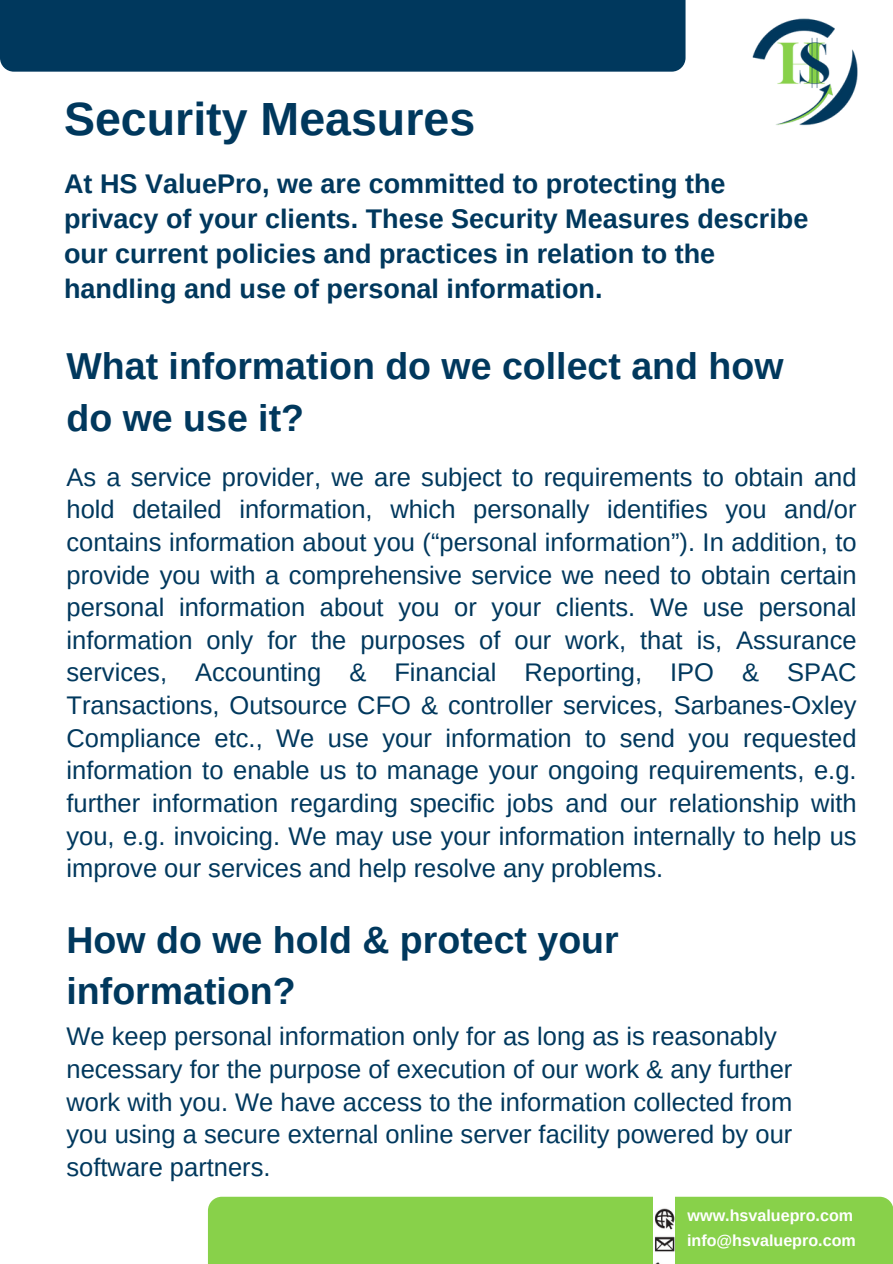
<style>
.page{position:relative;width:893px;height:1264px;background:#fff}
.page>*{position:absolute;margin:0;border:0;box-sizing:border-box;transform-origin:0 0}
.t1{font:700 46.5px "Arimo";color:#00385d}
.t2{font:700 37.5px/51.8px "Arimo";color:#00385d}
.t3{font:700 27px/34.8px "Arimo";color:#00385d}
.t4{font:25.5px/32.7px "Arimo";color:#00385d;text-align:justify}
.t5{font:700 16.05px "Arimo";color:#fff}
</style>
<div class="page">
<div style="left:0;top:0;width:685px;height:71px;background:#00385d"></div>
<div style="left:208px;top:1196px;width:684px;height:67px;background:#88d14a"></div>
<img style="left:654px;top:1196px;width:20px;height:67px">
<img style="left:752px;top:18px;width:106px;height:108px">
<p class="t1" style="left:64px;top:93px;width:412px">Security Measures</p>
<p class="t3" style="left:64px;top:166px;width:745px">At HS ValuePro, we are committed to protecting the privacy of your clients. These Security Measures describe our current policies and practices in relation to the handling and use of personal information.</p>
<p class="t2" style="left:66px;top:340px;width:718px">What information do we collect and how do we use it?</p>
<p class="t4" style="left:66px;top:460px;width:791px">As a service provider, we are subject to requirements to obtain and hold detailed information, which personally identifies you and/or contains information about you (“personal information”). In addition, to provide you with a comprehensive service we need to obtain certain personal information about you or your clients. We use personal information only for the purposes of our work, that is, Assurance services, Accounting &amp; Financial Reporting, IPO &amp; SPAC Transactions, Outsource CFO &amp; controller services, Sarbanes-Oxley Compliance etc., We use your information to send you requested information to enable us to manage your ongoing requirements, e.g. further information regarding specific jobs and our relationship with you, e.g. invoicing. We may use your information internally to help us improve our services and help resolve any problems.</p>
<p class="t2" style="left:66px;top:913px;width:553px">How do we hold &amp; protect your information?</p>
<p class="t4" style="left:66px;top:1020px;width:727px;text-align:left">We keep personal information only for as long as is reasonably necessary for the purpose of execution of our work &amp; any further work with you. We have access to the information collected from you using a secure external online server facility powered by our software partners.</p>
<p class="t5" style="left:687px;top:1206px;width:167px">www.hsvaluepro.com</p>
<p class="t5" style="left:687px;top:1231px;width:170px">info@hsvaluepro.com</p>
</div>
